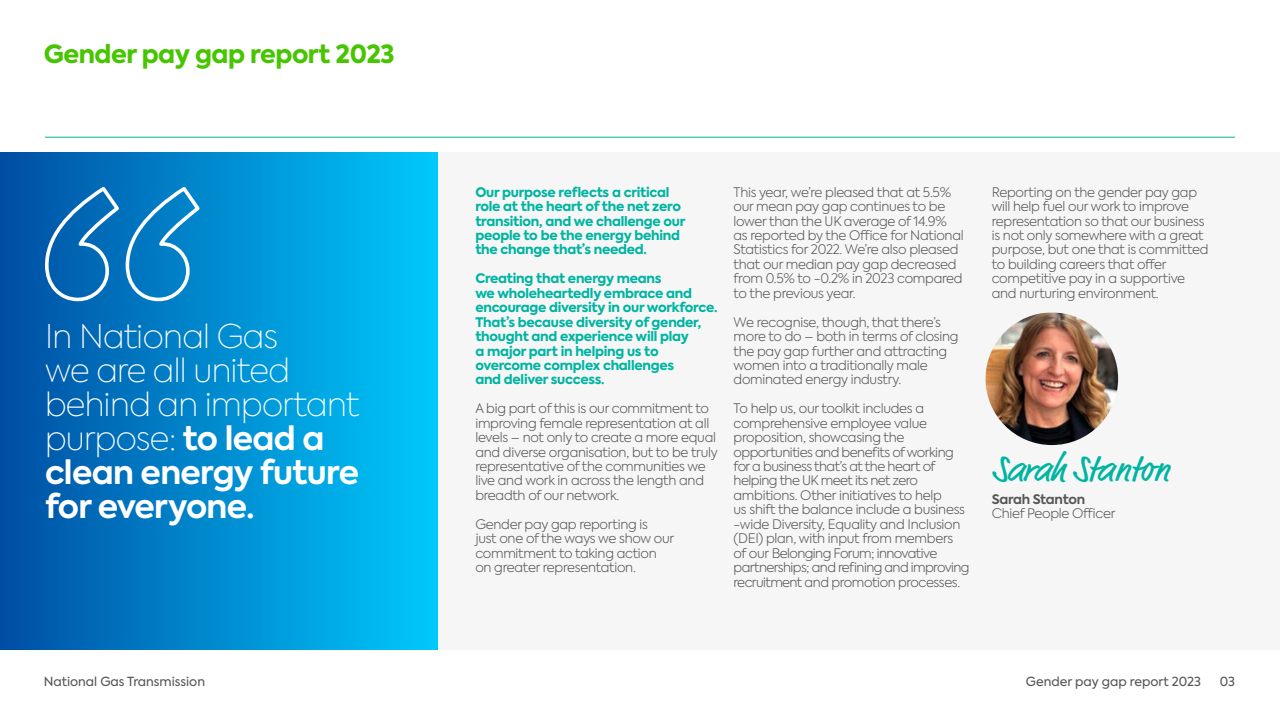
<style>
.page{position:relative;width:1280px;height:720px;background:#fff}
.page>*{position:absolute;margin:0;border:0;box-sizing:border-box;transform-origin:0 0}
.t1{font:37.5px "Market Pro";letter-spacing:-.02em;color:#00b4a2}
.t2{font:100 32.5px/34.1px "Axiforma";letter-spacing:-.02em;color:#fff}
.t3{font:800 25px "Axiforma";letter-spacing:-.02em;color:#47c500}
.t4{font:300 13.12px/14.5px "Axiforma";letter-spacing:-.02em;color:#565655}
.t5{font:800 13.12px/14.5px "Axiforma";letter-spacing:-.02em;color:#00b4a2}
.t6{font:700 13.12px "Axiforma";letter-spacing:-.025em;color:#565655}
.t7{font:12.5px "Axiforma";color:#565655}
.s1{font-weight:700}
</style>
<div class="page">
<div style="left:0;top:152px;width:439px;height:498px;background:linear-gradient(to right,#004ea3,#00c9fc)"></div>
<div style="left:439px;top:152px;width:841px;height:498px;background:#f6f6f6"></div>
<img style="left:986px;top:312px;width:132px;height:133px;border-radius:66px">
<hr style="left:45px;top:137px;width:1190px;height:1px;background:#00b4a2">
<svg style="left:43px;top:184px;width:160px;height:119px;background:#1e81c3"></svg>
<h3 class="t3" style="left:44px;top:37px;width:353px">Gender pay gap report 2023</h3>
<h2 class="t2" style="left:45px;top:319px;width:316px">In National Gas<br>we are all united behind an important purpose: <span class="s1">to lead a clean energy future for everyone.</span></h2>
<p class="t5" style="left:475px;top:185px;width:212px">Our purpose reflects a critical role at the heart of the net zero transition, and we challenge our people to be the energy behind the change that’s needed.</p>
<p class="t5" style="left:475px;top:272px;width:244px">Creating that energy means<br>we wholeheartedly embrace and encourage diversity in our workforce.<br>That’s because diversity of gender, thought and experience will play<br>a major part in helping us to overcome complex challenges<br>and deliver success.</p>
<p class="t4" style="left:475px;top:401px;width:244px">A big part of this is our commitment to improving female representation at all levels – not only to create a more equal and diverse organisation, but to be truly representative of the communities we live and work in across the length and breadth of our network.</p>
<p class="t4" style="left:475px;top:517px;width:200px">Gender pay gap reporting is<br>just one of the ways we show our commitment to taking action on greater representation.</p>
<p class="t4" style="left:734px;top:185px;width:232px">This year, we’re pleased that at 5.5% our mean pay gap continues to be lower than the UK average of 14.9% as reported by the Office for National Statistics for 2022. We’re also pleased that our median pay gap decreased from 0.5% to -0.2% in 2023 compared to the previous year.</p>
<p class="t4" style="left:734px;top:315px;width:227px">We recognise, though, that there’s more to do – both in terms of closing the pay gap further and attracting women into a traditionally male dominated energy industry.</p>
<p class="t4" style="left:734px;top:401px;width:238px">To help us, our toolkit includes a comprehensive employee value proposition, showcasing the opportunities and benefits of working for a business that’s at the heart of helping the UK meet its net zero ambitions. Other initiatives to help<br>us shift the balance include a business -wide Diversity, Equality and Inclusion (DEI) plan, with input from members<br>of our Belonging Forum; innovative partnerships; and refining and improving recruitment and promotion processes.</p>
<p class="t4" style="left:992px;top:185px;width:218px">Reporting on the gender pay gap will help fuel our work to improve representation so that our business is not only somewhere with a great purpose, but one that is committed to building careers that offer competitive pay in a supportive and nurturing environment.</p>
<h1 class="t1" style="left:992px;top:443px;width:179px">Sarah Stanton</h1>
<p class="t6" style="left:992px;top:490px;width:95px">Sarah Stanton</p>
<p class="t4" style="left:992px;top:506px;width:125px">Chief People Officer</p>
<p class="t7" style="left:44px;top:673px;width:163px">National Gas Transmission</p>
<p class="t7" style="left:1026px;top:673px;width:177px">Gender pay gap report 2023</p>
<p class="t7" style="left:1220px;top:673px;width:17px">03</p>
</div>
